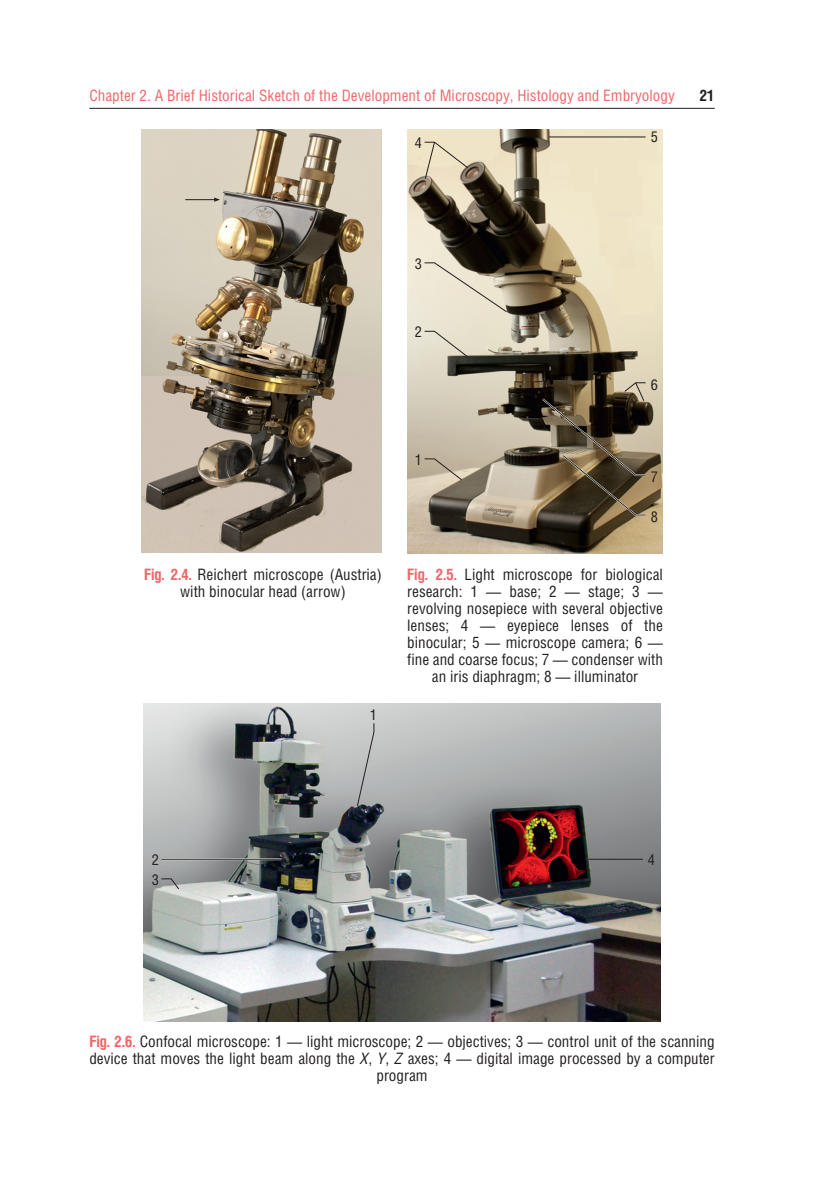
<style>
.page{position:relative;width:819px;height:1191px;background:#fff}
.page>*{position:absolute;margin:0;border:0;box-sizing:border-box;transform-origin:0 0}
.t1{font:15.75px/17px "Helios Cond";color:#231f20;text-align:center}
.t2{font:15.75px "Helios Cond";color:#f1666a}
.t3{font:700 15.75px "Helios Cond";color:#231f20}
.t4{font:14.88px "Helios Cond";color:#231f20}
.s1{font-weight:700;color:#f1666a}
.s2{font-style:italic}
</style>
<div class="page">
<hr style="left:89px;top:108px;width:625px;height:1px;background:#231f20">
<img style="left:141px;top:129px;width:241px;height:423px">
<hr style="left:185px;top:199px;width:30px;height:1px;background:#231f20">
<svg style="left:214px;top:197px;width:6px;height:5px"></svg>
<img style="left:407px;top:130px;width:256px;height:423px">
<svg style="left:423px;top:458px;width:40px;height:23px"></svg>
<svg style="left:423px;top:330px;width:45px;height:28px"></svg>
<hr style="left:548px;top:136px;width:97px;height:1px;background:#231f20">
<svg style="left:423px;top:262px;width:85px;height:51px;background:#cdc6b3"></svg>
<svg style="left:423px;top:141px;width:46px;height:39px;background:#ddd0b5"></svg>
<svg style="left:540px;top:381px;width:107px;height:136px;background:#5f523d"></svg>
<img style="left:144px;top:703px;width:516px;height:318px">
<svg style="left:356px;top:722px;width:19px;height:85px;background:#b2b4b4"></svg>
<hr style="left:161px;top:858px;width:120px;height:2px;background:#fff">
<hr style="left:161px;top:859px;width:120px;height:1px;background:#231f20">
<hr style="left:589px;top:859px;width:53px;height:1px;background:#231f20">
<svg style="left:160px;top:878px;width:20px;height:12px"></svg>
<p class="t2" style="left:89px;top:90px;width:587px">Chapter 2. A Brief Historical Sketch of the Development of Microscopy, Histology and Embryology</p>
<p class="t3" style="left:699px;top:90px;width:17px">21</p>
<p class="t4" style="left:415px;top:138px;width:9px">4</p>
<p class="t4" style="left:415px;top:258px;width:9px">3</p>
<p class="t4" style="left:415px;top:327px;width:9px">2</p>
<p class="t4" style="left:415px;top:454px;width:9px">1</p>
<p class="t4" style="left:650px;top:131px;width:9px">5</p>
<p class="t4" style="left:650px;top:379px;width:9px">6</p>
<p class="t4" style="left:650px;top:471px;width:9px">7</p>
<p class="t4" style="left:650px;top:511px;width:9px">8</p>
<p class="t1" style="left:144px;top:567px;width:239px"><span class="s1">Fig. 2.4.</span> Reichert microscope (Austria) with binocular head (arrow)</p>
<p class="t1" style="left:407px;top:567px;width:257px"><span class="s1">Fig. 2.5.</span> Light microscope for biological research: 1 — base; 2 — stage; 3 — revolv ing nosepiece with several objective lenses; 4 — eyepiece lenses of the binocular; 5 — microscope camera; 6 — fine and coarse focus; 7 — condenser with an iris diaphragm; 8 — illuminator</p>
<p class="t4" style="left:370px;top:709px;width:9px">1</p>
<p class="t4" style="left:152px;top:855px;width:9px">2</p>
<p class="t4" style="left:648px;top:855px;width:9px">4</p>
<p class="t4" style="left:152px;top:874px;width:9px">3</p>
<p class="t1" style="left:89px;top:1034px;width:627px"><span class="s1">Fig. 2.6.</span> Confocal microscope: 1 — light microscope; 2 — objectives; 3 — control unit of the scanning device that moves the light beam along the <span class="s2">X</span>, <span class="s2">Y</span>, <span class="s2">Z</span> axes; 4 — digital image processed by a computer program</p>
</div>
